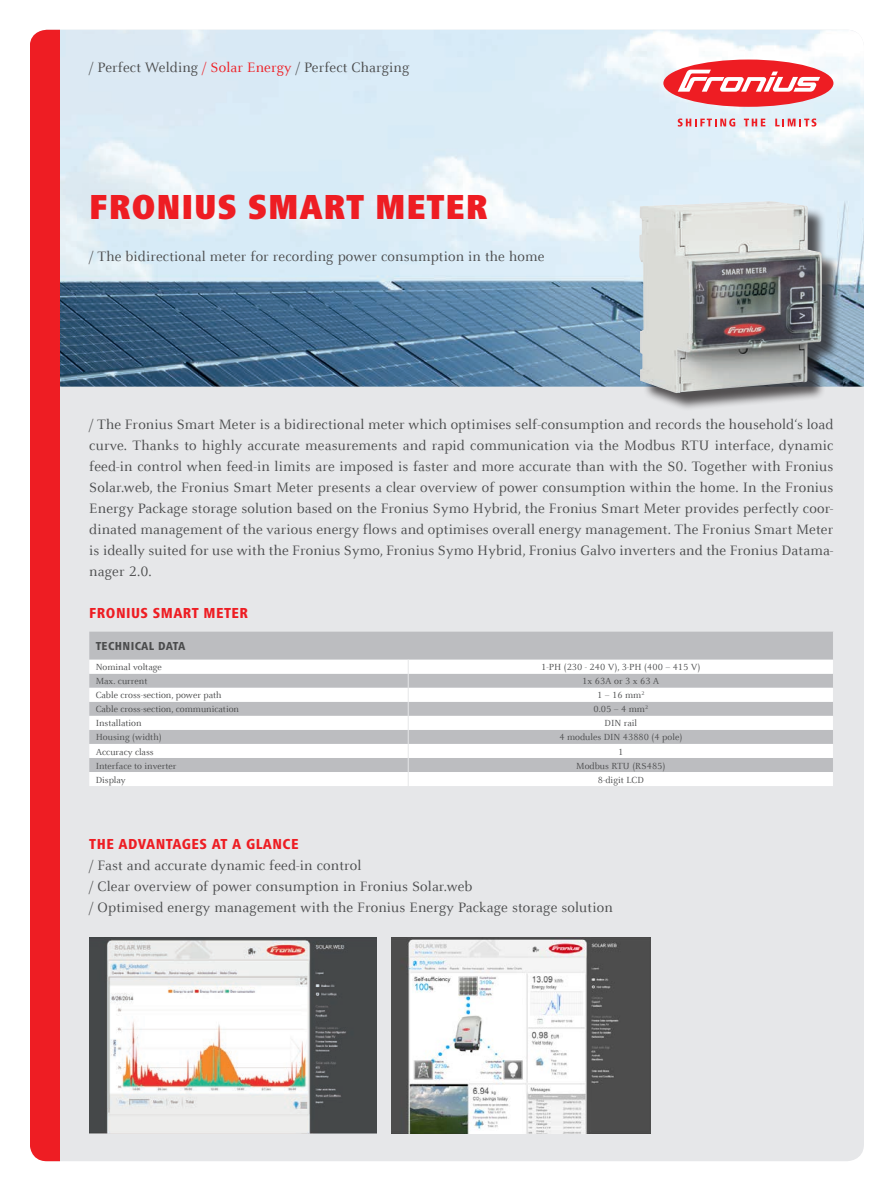
<style>
.page{position:relative;width:893px;height:1191px;background:#fff}
.page>*{position:absolute;margin:0;border:0;box-sizing:border-box;transform-origin:0 0}
._24_28_LW20_Frut_bla{font:900 condensed 36px "Frutiger Next LTW1 G";letter-spacing:.02em;color:#ee1d23}
._10_14_LW10_Celeste{font:15px/21px "Celeste Offc Pro";letter-spacing:.01em;color:#4b4c4d;text-align:justify}
._10_14_LW30_Frut_hea{font:800 condensed 15px "Frutiger Next LTW1 G";letter-spacing:.03em;color:#ee1d23}
._8_10_LW30_Frut_heav{font:800 condensed 12px "Frutiger Next LTW1 G";letter-spacing:.03em;color:#4b4c4d}
._6_5_8_LW0_Celeste_r{font:9.75px "Celeste Offc Pro";color:#4b4c4d}
.s1{color:#ee1d23}
</style>
<div class="page">
<div style="left:31px;top:30px;width:833px;height:1131px;background:#e6e7e9;border-radius:17px"></div>
<img style="left:60px;top:30px;width:804px;height:357px">
<div style="left:642px;top:203px;width:199px;height:208px;background:#231f20;opacity:.75"></div>
<img style="left:639px;top:201px;width:183px;height:192px">
<div style="left:30px;top:30px;width:30px;height:1131px;background:#ee1d23"></div>
<div style="left:663px;top:60px;width:170px;height:47px;background:#ee1d23;border-radius:50%"></div>
<svg style="left:678px;top:70px;width:142px;height:22px"></svg>
<svg style="left:678px;top:118px;width:57px;height:9px"></svg>
<svg style="left:744px;top:119px;width:21px;height:7px"></svg>
<svg style="left:775px;top:118px;width:41px;height:9px"></svg>
<div style="left:89px;top:631px;width:744px;height:28px;background:#bcbdc0"></div>
<svg style="left:89px;top:659px;width:744px;height:127px;background:#e1e1e3"></svg>
<svg style="left:408px;top:659px;width:1px;height:127px"></svg>
<img style="left:89px;top:937px;width:287px;height:196px">
<img style="left:391px;top:937px;width:260px;height:196px">
<p class="_10_14_LW10_Celeste" style="left:89px;top:56px;width:322px">/ Perfect Welding <span class="s1">/ Solar Energy</span> / Perfect Charging</p>
<p class="_24_28_LW20_Frut_bla" style="left:89px;top:186px;width:400px">FRONIUS SMART METER</p>
<p class="_10_14_LW10_Celeste" style="left:89px;top:245px;width:457px">/ The bidirectional meter for recording power consumption in the home</p>
<p class="_10_14_LW10_Celeste" style="left:89px;top:413px;width:746px">/ The Fronius Smart Meter is a bidirectional meter which optimises self-consumption and records the household‘s load curve. Thanks to highly accurate measurements and rapid communication via the Modbus RTU interface, dynamic feed-in control when feed-in limits are imposed is faster and more accurate than with the S0. Together with Fronius Solar.web, the Fronius Smart Meter presents a clear overview of power consumption within the home. In the Fronius Energy Package storage solution based on the Fronius Symo Hybrid, the Fronius Smart Meter provides perfectly coor&shy;dinated management of the various energy flows and optimises overall energy management. The Fronius Smart Meter is ideally suited for use with the Fronius Symo, Fronius Symo Hybrid, Fronius Galvo inverters and the Fronius Datama&shy;nager 2.0.</p>
<p class="_10_14_LW30_Frut_hea" style="left:89px;top:604px;width:160px">FRONIUS SMART METER</p>
<p class="_8_10_LW30_Frut_heav" style="left:96px;top:639px;width:91px">TECHNICAL DATA</p>
<p class="_6_5_8_LW0_Celeste_r" style="left:96px;top:661px;width:68px">Nominal voltage</p>
<p class="_6_5_8_LW0_Celeste_r" style="left:541px;top:661px;width:161px">1-PH (230 - 240 V), 3-PH (400 – 415 V)</p>
<p class="_6_5_8_LW0_Celeste_r" style="left:96px;top:675px;width:53px">Max. current</p>
<p class="_6_5_8_LW0_Celeste_r" style="left:582px;top:675px;width:79px">1x 63A or 3 x 63 A</p>
<p class="_6_5_8_LW0_Celeste_r" style="left:96px;top:689px;width:127px">Cable cross-section, power path</p>
<p class="_6_5_8_LW0_Celeste_r" style="left:597px;top:689px;width:49px">1 – 16 mm<sup>2</sup></p>
<p class="_6_5_8_LW0_Celeste_r" style="left:96px;top:703px;width:145px">Cable cross-section, communication</p>
<p class="_6_5_8_LW0_Celeste_r" style="left:593px;top:703px;width:56px">0.05 – 4 mm<sup>2</sup></p>
<p class="_6_5_8_LW0_Celeste_r" style="left:96px;top:717px;width:47px">Installation</p>
<p class="_6_5_8_LW0_Celeste_r" style="left:605px;top:717px;width:34px">DIN rail</p>
<p class="_6_5_8_LW0_Celeste_r" style="left:96px;top:731px;width:67px">Housing (width)</p>
<p class="_6_5_8_LW0_Celeste_r" style="left:559px;top:731px;width:124px">4 modules DIN 43880 (4 pole)</p>
<p class="_6_5_8_LW0_Celeste_r" style="left:96px;top:745px;width:60px">Accuracy class</p>
<p class="_6_5_8_LW0_Celeste_r" style="left:618px;top:745px;width:7px">1</p>
<p class="_6_5_8_LW0_Celeste_r" style="left:96px;top:759px;width:82px">Interface to inverter</p>
<p class="_6_5_8_LW0_Celeste_r" style="left:576px;top:759px;width:91px">Modbus RTU (RS485)</p>
<p class="_6_5_8_LW0_Celeste_r" style="left:96px;top:773px;width:32px">Display</p>
<p class="_6_5_8_LW0_Celeste_r" style="left:598px;top:773px;width:47px">8-digit LCD</p>
<p class="_10_14_LW30_Frut_hea" style="left:89px;top:835px;width:211px">THE ADVANTAGES AT A GLANCE</p>
<p class="_10_14_LW10_Celeste" style="left:89px;top:854px;width:274px">/ Fast and accurate dynamic feed-in control</p>
<p class="_10_14_LW10_Celeste" style="left:89px;top:875px;width:385px">/ Clear overview of power consumption in Fronius Solar.web</p>
<p class="_10_14_LW10_Celeste" style="left:89px;top:896px;width:525px">/ Optimised energy management with the Fronius Energy Package storage solution</p>
</div>
